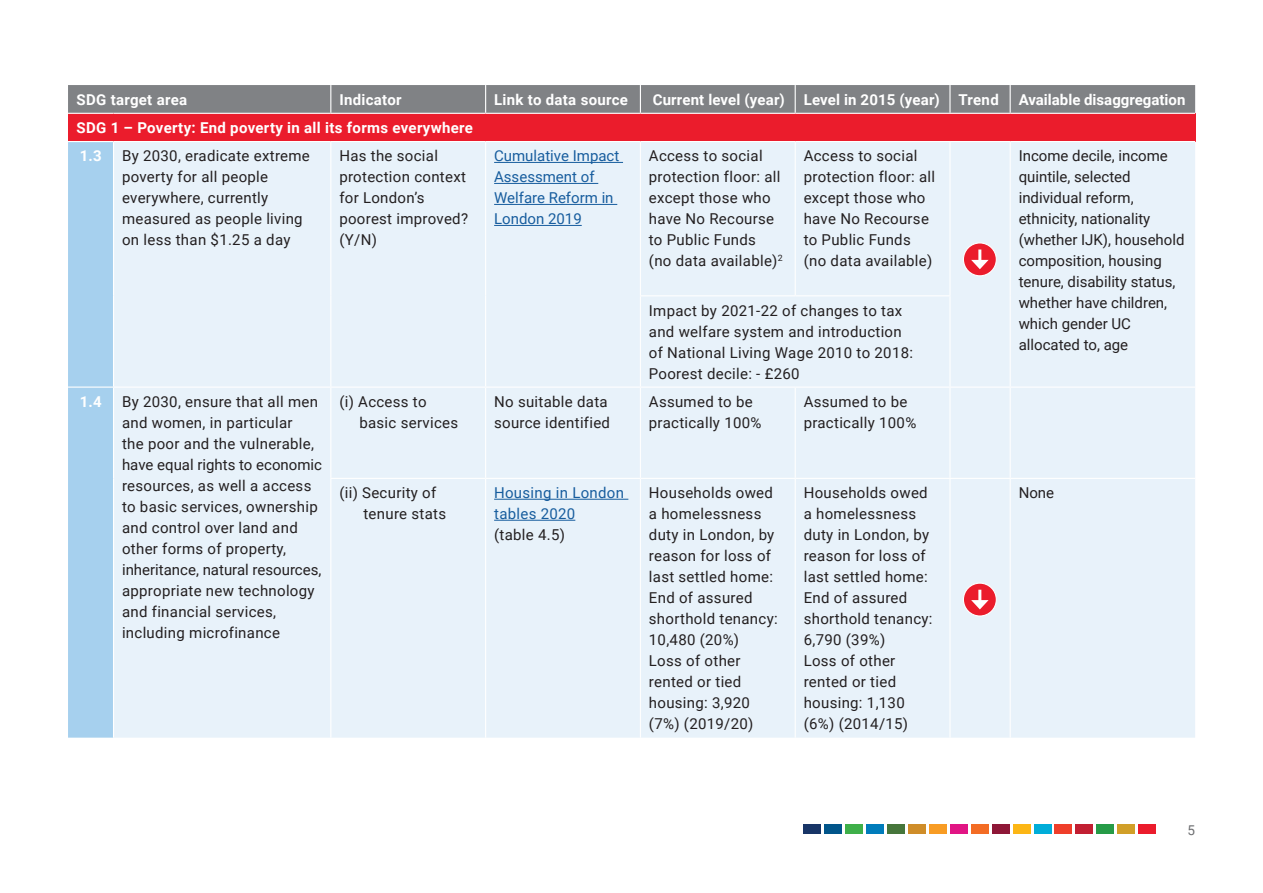
<style>
.page{position:relative;width:1263px;height:893px;background:#fff}
.page>*{position:absolute;margin:0;border:0;box-sizing:border-box;transform-origin:0 0}
.t1{font:15px/21px "Roboto";letter-spacing:.02em;color:#231f20}
.t2{font:15px/21px "Roboto";color:#231f20}
.t3{font:700 15px "Roboto";letter-spacing:.015em;color:#fff}
.t4{font:15px/21px "Roboto";color:#175d9e}
.t5{font:15px/21px "Roboto";letter-spacing:.02em;color:#175d9e}
.t6{font:13.5px "Roboto";color:#6c6d70}
</style>
<div class="page">
<div style="left:1138px;top:824px;width:18px;height:10px;background:#eb1c2c"></div>
<div style="left:1117px;top:824px;width:18px;height:10px;background:#d19f28"></div>
<div style="left:1097px;top:824px;width:17px;height:10px;background:#269b47"></div>
<div style="left:1076px;top:824px;width:17px;height:10px;background:#c21f32"></div>
<div style="left:1055px;top:824px;width:17px;height:10px;background:#ef3e2a"></div>
<div style="left:1034px;top:824px;width:17px;height:10px;background:#00add9"></div>
<div style="left:1013px;top:824px;width:17px;height:10px;background:#fcb615"></div>
<div style="left:992px;top:824px;width:17px;height:10px;background:#8e1737"></div>
<div style="left:971px;top:824px;width:17px;height:10px;background:#f36c24"></div>
<div style="left:950px;top:824px;width:17px;height:10px;background:#e11584"></div>
<div style="left:929px;top:824px;width:17px;height:10px;background:#f89c24"></div>
<div style="left:908px;top:824px;width:17px;height:10px;background:#cf8d29"></div>
<div style="left:887px;top:824px;width:18px;height:10px;background:#46763b"></div>
<div style="left:866px;top:824px;width:18px;height:10px;background:#007cbb"></div>
<div style="left:845px;top:824px;width:18px;height:10px;background:#3eaf49"></div>
<div style="left:825px;top:824px;width:17px;height:10px;background:#01558a"></div>
<div style="left:804px;top:824px;width:17px;height:10px;background:#183567"></div>
<div style="left:68px;top:113px;width:1127px;height:29px;background:#eb1c2c"></div>
<div style="left:68px;top:142px;width:45px;height:596px;background:#a6d0ee"></div>
<div style="left:114px;top:142px;width:1081px;height:596px;background:#e8f2fa"></div>
<div style="left:68px;top:85px;width:1127px;height:28px;background:#808285"></div>
<hr style="left:1009px;top:85px;width:2px;height:28px;background:#fff">
<hr style="left:68px;top:113px;width:46px;height:1px;background:#fff">
<hr style="left:114px;top:113px;width:217px;height:1px;background:#fff">
<hr style="left:331px;top:113px;width:155px;height:1px;background:#fff">
<hr style="left:486px;top:113px;width:154px;height:1px;background:#fff">
<hr style="left:640px;top:113px;width:155px;height:1px;background:#fff">
<hr style="left:795px;top:113px;width:155px;height:1px;background:#fff">
<hr style="left:950px;top:113px;width:60px;height:1px;background:#fff">
<hr style="left:1010px;top:113px;width:185px;height:1px;background:#fff">
<hr style="left:68px;top:141px;width:46px;height:1px;background:#fff">
<hr style="left:114px;top:141px;width:217px;height:1px;background:#fff">
<hr style="left:331px;top:141px;width:155px;height:1px;background:#fff">
<hr style="left:330px;top:142px;width:1px;height:154px;background:#fff">
<hr style="left:486px;top:141px;width:154px;height:1px;background:#fff">
<hr style="left:485px;top:142px;width:1px;height:154px;background:#fff">
<hr style="left:640px;top:141px;width:155px;height:1px;background:#fff">
<hr style="left:640px;top:142px;width:1px;height:153px;background:#fff">
<hr style="left:795px;top:141px;width:155px;height:1px;background:#fff">
<hr style="left:795px;top:142px;width:1px;height:153px;background:#fff">
<hr style="left:950px;top:141px;width:60px;height:1px;background:#fff">
<hr style="left:949px;top:142px;width:1px;height:153px;background:#fff">
<hr style="left:1010px;top:141px;width:185px;height:1px;background:#fff">
<hr style="left:1009px;top:142px;width:2px;height:154px;background:#fff">
<hr style="left:330px;top:296px;width:1px;height:91px;background:#fff">
<hr style="left:485px;top:296px;width:1px;height:91px;background:#fff">
<hr style="left:640px;top:295px;width:155px;height:1px;background:#fff">
<hr style="left:640px;top:296px;width:1px;height:91px;background:#fff">
<hr style="left:795px;top:295px;width:155px;height:1px;background:#fff">
<hr style="left:949px;top:296px;width:1px;height:91px;background:#fff">
<hr style="left:1009px;top:296px;width:2px;height:91px;background:#fff">
<hr style="left:68px;top:387px;width:46px;height:1px;background:#fff">
<hr style="left:114px;top:387px;width:217px;height:1px;background:#fff">
<hr style="left:331px;top:387px;width:155px;height:1px;background:#fff">
<hr style="left:486px;top:387px;width:154px;height:1px;background:#fff">
<hr style="left:640px;top:387px;width:155px;height:1px;background:#fff">
<hr style="left:795px;top:387px;width:155px;height:1px;background:#fff">
<hr style="left:950px;top:387px;width:60px;height:1px;background:#fff">
<hr style="left:1010px;top:387px;width:185px;height:1px;background:#fff">
<hr style="left:330px;top:388px;width:1px;height:90px;background:#fff">
<hr style="left:485px;top:388px;width:1px;height:90px;background:#fff">
<hr style="left:330px;top:479px;width:1px;height:259px;background:#fff">
<hr style="left:485px;top:479px;width:1px;height:259px;background:#fff">
<hr style="left:640px;top:388px;width:1px;height:90px;background:#fff">
<hr style="left:795px;top:388px;width:1px;height:90px;background:#fff">
<hr style="left:949px;top:388px;width:1px;height:90px;background:#fff">
<hr style="left:1009px;top:388px;width:2px;height:90px;background:#fff">
<hr style="left:640px;top:479px;width:1px;height:259px;background:#fff">
<hr style="left:795px;top:479px;width:1px;height:259px;background:#fff">
<hr style="left:949px;top:479px;width:1px;height:259px;background:#fff">
<hr style="left:1009px;top:479px;width:2px;height:259px;background:#fff">
<hr style="left:640px;top:478px;width:155px;height:1px;background:#fff">
<hr style="left:795px;top:478px;width:155px;height:1px;background:#fff">
<hr style="left:486px;top:478px;width:154px;height:1px;background:#fff">
<hr style="left:330px;top:478px;width:156px;height:1px;background:#fff">
<hr style="left:950px;top:478px;width:60px;height:1px;background:#fff">
<hr style="left:1010px;top:478px;width:185px;height:1px;background:#fff">
<hr style="left:494px;top:162px;width:129px;height:1px;background:#175d9e">
<hr style="left:494px;top:183px;width:104px;height:1px;background:#175d9e">
<hr style="left:494px;top:204px;width:123px;height:1px;background:#175d9e">
<hr style="left:494px;top:225px;width:88px;height:1px;background:#175d9e">
<hr style="left:494px;top:499px;width:134px;height:1px;background:#175d9e">
<hr style="left:494px;top:520px;width:81px;height:1px;background:#175d9e">
<div style="left:963px;top:243px;width:33px;height:33px;background:#eb1c2c;border-radius:50%"></div>
<div style="left:963px;top:242px;width:34px;height:34px;border:1px solid #fff;border-radius:50%"></div>
<hr style="left:978px;top:249px;width:3px;height:14px;background:#fff">
<svg style="left:971px;top:260px;width:17px;height:9px"></svg>
<div style="left:963px;top:583px;width:33px;height:33px;background:#eb1c2c;border-radius:50%"></div>
<div style="left:963px;top:583px;width:34px;height:34px;border:1px solid #fff;border-radius:50%"></div>
<svg style="left:971px;top:590px;width:17px;height:19px"></svg>
<p class="t3" style="left:77px;top:89px;width:112px">SDG target area</p>
<p class="t3" style="left:339px;top:89px;width:64px">Indicator</p>
<p class="t3" style="left:494px;top:89px;width:135px">Link to data source</p>
<p class="t3" style="left:653px;top:89px;width:134px">Current level (year)</p>
<p class="t3" style="left:804px;top:89px;width:138px">Level in 2015 (year)</p>
<p class="t3" style="left:958px;top:89px;width:42px">Trend</p>
<p class="t3" style="left:1019px;top:89px;width:168px">Available disaggregation</p>
<p class="t3" style="left:77px;top:117px;width:398px">SDG 1 – Poverty: End poverty in all its forms everywhere</p>
<p class="t3" style="left:80px;top:145px;width:24px">1.3</p>
<p class="t1" style="left:122px;top:145px;width:189px">By 2030, eradicate extreme poverty for all people everywhere, currently measured as people living</p>
<p class="t1" style="left:122px;top:229px;width:170px">on less than $1.25 a day</p>
<p class="t1" style="left:339px;top:145px;width:130px">Has the social protection context for London’s poorest improved? (Y/N)</p>
<p class="t4" style="left:494px;top:145px;width:127px">Cumulative Impact<br>Assessment of<br>Welfare Reform in<br>London 2019</p>
<p class="t1" style="left:649px;top:145px;width:133px">Access to social protection floor: all except those who have No Recourse to Public Funds</p>
<p class="t1" style="left:649px;top:250px;width:135px">(no data available)<sup>2</sup></p>
<p class="t1" style="left:804px;top:145px;width:133px">Access to social protection floor: all except those who have No Recourse to Public Funds</p>
<p class="t1" style="left:804px;top:250px;width:130px">(no data available)</p>
<p class="t2" style="left:1019px;top:145px;width:167px">Income decile, income quintile, selected individual reform, ethnicity, nationality (whether IJK), household composition, housing tenure, disability status, whether have children, which gender UC allocated to, age</p>
<p class="t1" style="left:649px;top:299px;width:255px">Impact by 2021-22 of changes to tax</p>
<p class="t1" style="left:649px;top:320px;width:254px">and welfare system and introduction</p>
<p class="t1" style="left:649px;top:341px;width:266px">of National Living Wage 2010 to 2018:</p>
<p class="t1" style="left:649px;top:362px;width:152px">Poorest decile: - £260</p>
<p class="t3" style="left:80px;top:391px;width:24px">1.4</p>
<p class="t1" style="left:122px;top:390px;width:201px">By 2030, ensure that all men and women, in particular<br>the poor and the vulnerable, have equal rights to economic resources, as well a access to basic services, ownership and control over land and other forms of property, inheritance, natural resources, appropriate new technology and financial services, including microfinance</p>
<p class="t1" style="left:339px;top:390px;width:89px">(i) Access to</p>
<p class="t1" style="left:359px;top:411px;width:100px">basic services</p>
<p class="t1" style="left:339px;top:482px;width:98px">(ii) Security of</p>
<p class="t1" style="left:363px;top:503px;width:84px">tenure stats</p>
<p class="t1" style="left:494px;top:390px;width:117px">No suitable data source identified</p>
<p class="t1" style="left:649px;top:390px;width:114px">Assumed to be practically 100%</p>
<p class="t1" style="left:804px;top:390px;width:114px">Assumed to be practically 100%</p>
<p class="t5" style="left:494px;top:482px;width:131px">Housing in London tables 2020</p>
<p class="t1" style="left:494px;top:524px;width:72px">(table 4.5)</p>
<p class="t1" style="left:649px;top:482px;width:127px">Households owed a homelessness duty in London, by reason for loss of last settled home:</p>
<p class="t1" style="left:649px;top:587px;width:130px">End of assured shorthold tenancy:<br>10,480 (20%)</p>
<p class="t1" style="left:649px;top:650px;width:103px">Loss of other rented or tied housing: 3,920</p>
<p class="t1" style="left:649px;top:713px;width:106px">(7%) (2019/20)</p>
<p class="t1" style="left:804px;top:482px;width:127px">Households owed a homelessness duty in London, by reason for loss of last settled home:</p>
<p class="t1" style="left:804px;top:587px;width:130px">End of assured shorthold tenancy:<br>6,790 (39%)</p>
<p class="t1" style="left:804px;top:650px;width:103px">Loss of other rented or tied housing: 1,130</p>
<p class="t1" style="left:804px;top:713px;width:106px">(6%) (2014/15)</p>
<p class="t1" style="left:1019px;top:482px;width:37px">None</p>
<p class="t6" style="left:1187px;top:821px;width:9px">5</p>
</div>
